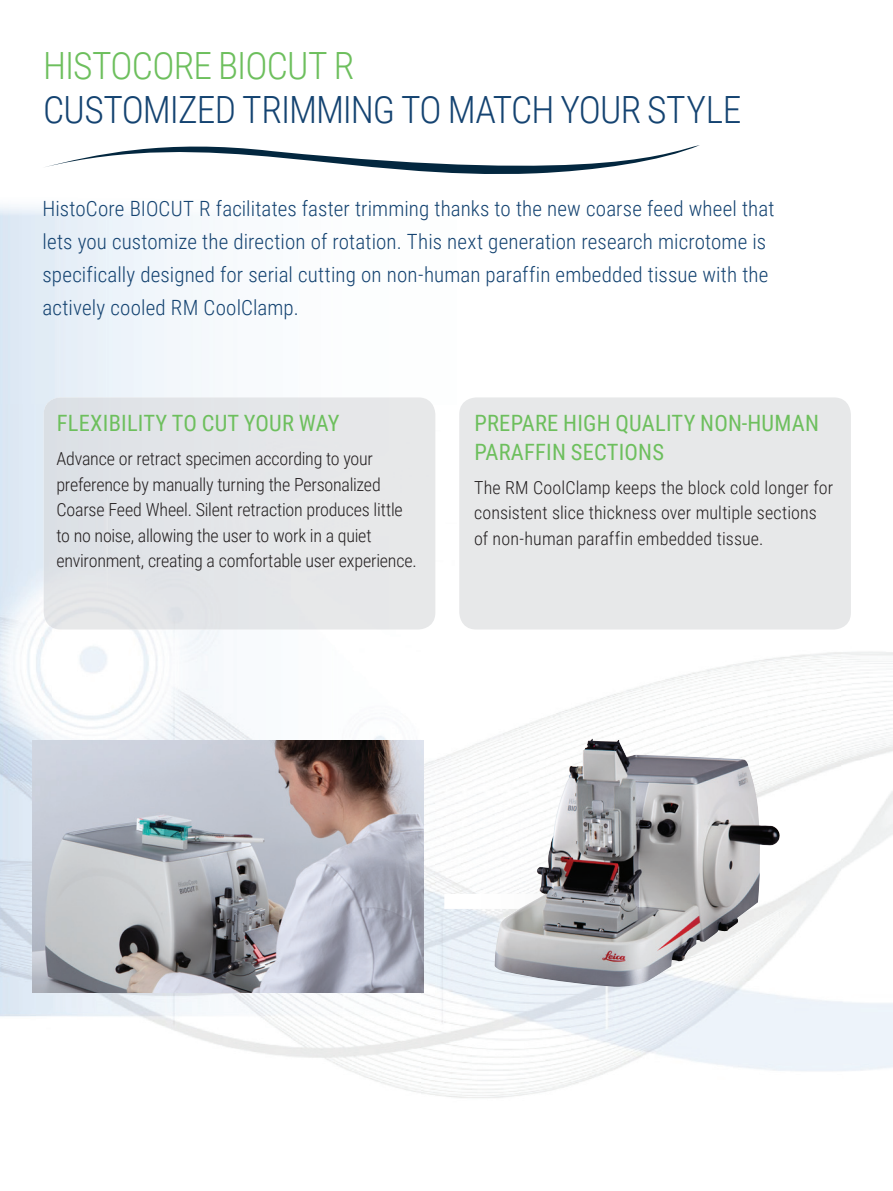
<style>
.page{position:relative;width:893px;height:1191px;background:#fff}
.page>*{position:absolute;margin:0;border:0;box-sizing:border-box;transform-origin:0 0}
.t1{font:300 37.5px "Roboto Condensed";letter-spacing:-.025em;color:#144371}
.t2{font:300 37.5px "Roboto Condensed";letter-spacing:-.02em;color:#6dbf5d}
.t3{font:22.5px/28.8px "Roboto Condensed";letter-spacing:.01em;color:#6dbf5d}
.t4{font:300 21px/33px "Roboto Condensed";letter-spacing:.005em;color:#144371}
.t5{font:300 18px/25.5px "Roboto Condensed";letter-spacing:-.01em;color:#231f20}
</style>
<div class="page">
<img style="left:420px;top:430px;width:52px;height:668px">
<img style="left:52px;top:629px;width:368px;height:464px">
<div style="left:444px;top:894px;width:153px;height:15px;background:#fff"></div>
<svg style="left:46px;top:145px;width:654px;height:29px"></svg>
<img style="left:32px;top:741px;width:391px;height:251px">
<img style="left:494px;top:738px;width:286px;height:248px">
<h1 class="t2" style="left:43px;top:40px;width:313px">HISTOCORE BIOCUT R</h1>
<h1 class="t1" style="left:43px;top:83px;width:700px">CUSTOMIZED TRIMMING TO MATCH YOUR STYLE</h1>
<p class="t4" style="left:43px;top:191px;width:734px">HistoCore BIOCUT R facilitates faster trimming thanks to the new coarse feed wheel that lets you customize the direction of rotation. This next generation research microtome is specifically designed for serial cutting on non-human paraffin embedded tissue with the actively cooled RM CoolClamp.</p>
<p class="t3" style="left:57px;top:408px;width:284px">FLEXIBILITY TO CUT YOUR WAY</p>
<p class="t5" style="left:56px;top:445px;width:362px">Advance or retract specimen according to your preference by manually turning the Personalized Coarse Feed Wheel. Silent retraction produces little to no noise, allowing the user to work in a quiet environment, creating a comfortable user experience.</p>
<p class="t3" style="left:474px;top:408px;width:346px">PREPARE HIGH QUALITY NON-HUMAN<br>PARAFFIN SECTIONS</p>
<p class="t5" style="left:474px;top:474px;width:361px">The RM CoolClamp keeps the block cold longer for consistent slice thickness over multiple sections of non-human paraffin embedded tissue.</p>
</div>
